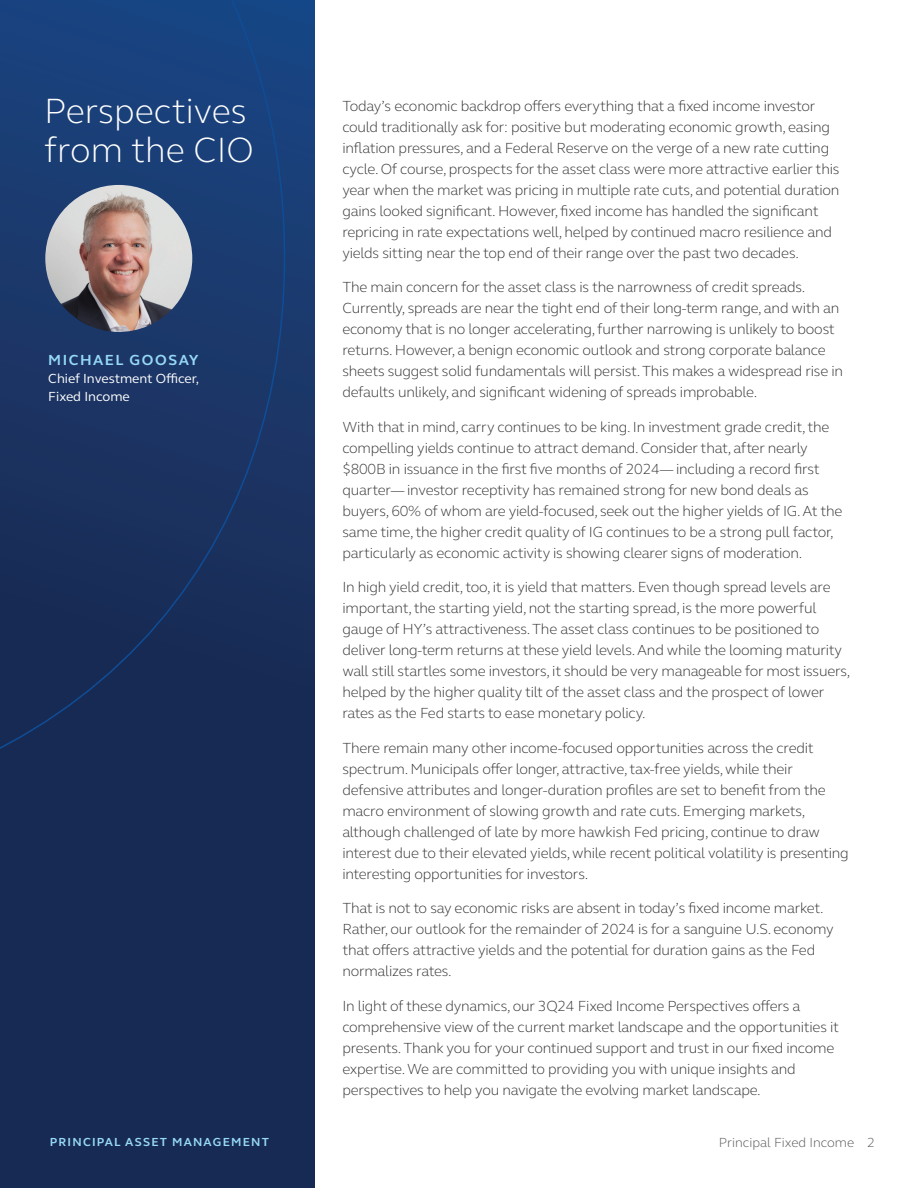
<style>
.page{position:relative;width:918px;height:1188px;background:#fff}
.page>*{position:absolute;margin:0;border:0;box-sizing:border-box;transform-origin:0 0}
.t1{font:300 36px/39px "FS Elliot Pro";color:#fff}
.t2{font:300 15px/21px "FS Elliot Pro";letter-spacing:-.015em;color:#313232}
.t3{font:700 15px "FS Elliot Pro";letter-spacing:.1em;color:#96d8f6}
.t4{font:13.5px/18px "FS Elliot Pro";color:#fff}
.t5{font:300 13.5px "FS Elliot Pro";color:#575353}
.t6{font:700 12px "FS Elliot Pro";letter-spacing:.1em;color:#96d8f6}
</style>
<div class="page">
<div style="left:0;top:0;width:314px;height:1188px;background:linear-gradient(to bottom,#1a427d,#172347)"></div>
<svg style="left:0;top:0;width:286px;height:1188px;background:#18315f"></svg>
<img style="left:45px;top:185px;width:147px;height:147px;border-radius:73px">
<h1 class="t1" style="left:44px;top:91px;width:211px">Perspectives from the CIO</h1>
<p class="t3" style="left:48px;top:350px;width:152px">MICHAEL GOOSAY</p>
<p class="t4" style="left:48px;top:369px;width:152px">Chief Investment Officer,<br>Fixed Income</p>
<p class="t2" style="left:342px;top:95px;width:499px">Today’s economic backdrop offers everything that a fixed income investor could traditionally ask for: positive but moderating economic growth, easing inflation pressures, and a Federal Reserve on the verge of a new rate cutting cycle. Of course, prospects for the asset class were more attractive earlier this year when the market was pricing in multiple rate cuts, and potential duration gains looked significant. However, fixed income has handled the significant repricing in rate expectations well, helped by continued macro resilience and yields sitting near the top end of their range over the past two decades.</p>
<p class="t2" style="left:342px;top:276px;width:502px">The main concern for the asset class is the narrowness of credit spreads.<br>Currently, spreads are near the tight end of their long-term range, and with an economy that is no longer accelerating, further narrowing is unlikely to boost returns. However, a benign economic outlook and strong corporate balance sheets suggest solid fundamentals will persist. This makes a widespread rise in defaults unlikely, and significant widening of spreads improbable.</p>
<p class="t2" style="left:342px;top:416px;width:501px">With that in mind, carry continues to be king. In investment grade credit, the compelling yields continue to attract demand. Consider that, after nearly $800B in issuance in the first five months of 2024— including a record first quarter— investor receptivity has remained strong for new bond deals as buyers, 60% of whom are yield-focused, seek out the higher yields of IG. At the same time, the higher credit quality of IG continues to be a strong pull factor, particularly as economic activity is showing clearer signs of moderation.</p>
<p class="t2" style="left:342px;top:576px;width:510px">In high yield credit, too, it is yield that matters. Even though spread levels are important, the starting yield, not the starting spread, is the more powerful gauge of HY’s attractiveness. The asset class continues to be positioned to deliver long-term returns at these yield levels. And while the looming maturity wall still startles some investors, it should be very manageable for most issuers, helped by the higher quality tilt of the asset class and the prospect of lower rates as the Fed starts to ease monetary policy.</p>
<p class="t2" style="left:342px;top:737px;width:508px">There remain many other income-focused opportunities across the credit spectrum. Municipals offer longer, attractive, tax-free yields, while their defensive attributes and longer-duration profiles are set to benefit from the macro environment of slowing growth and rate cuts. Emerging markets, although challenged of late by more hawkish Fed pricing, continue to draw interest due to their elevated yields, while recent political volatility is presenting interesting opportunities for investors.</p>
<p class="t2" style="left:342px;top:897px;width:493px">That is not to say economic risks are absent in today’s fixed income market.<br>Rather, our outlook for the remainder of 2024 is for a sanguine U.S. economy that offers attractive yields and the potential for duration gains as the Fed normalizes rates.</p>
<p class="t2" style="left:342px;top:995px;width:498px">In light of these dynamics, our 3Q24 Fixed Income Perspectives offers a comprehensive view of the current market landscape and the opportunities it presents. Thank you for your continued support and trust in our fixed income expertise. We are committed to providing you with unique insights and perspectives to help you navigate the evolving market landscape.</p>
<p class="t6" style="left:50px;top:1134px;width:221px">PRINCIPAL ASSET MANAGEMENT</p>
<p class="t5" style="left:719px;top:1134px;width:158px">Principal Fixed Income 2</p>
</div>
